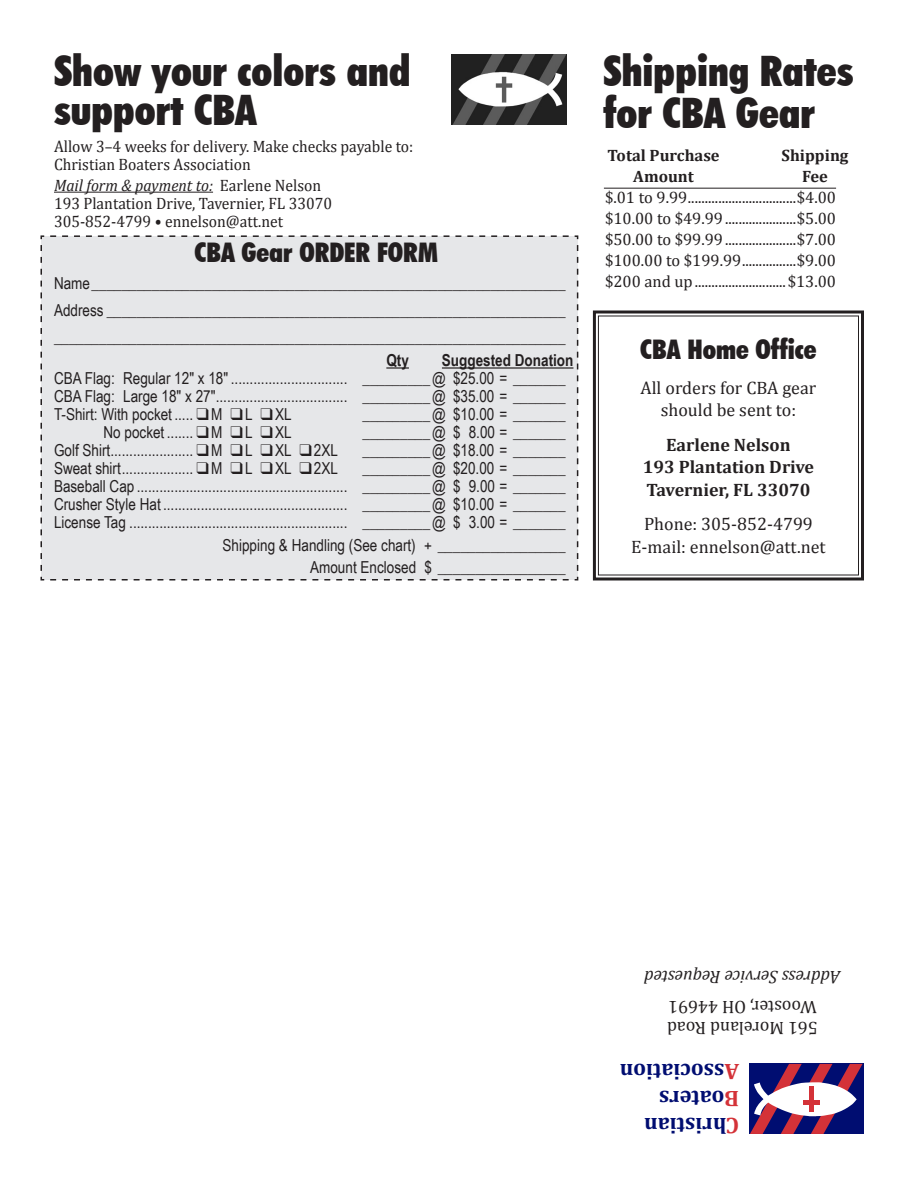
<style>
.page{position:relative;width:918px;height:1188px;background:#fff}
.page>*{position:absolute;margin:0;border:0;box-sizing:border-box;transform-origin:0 0}
.Main_Heads{font:900 condensed 42px/39px "Futura BT";color:#231f20}
.Small_Heads{font:900 condensed 27px "Futura BT";color:#231f20}
.Order_Form_Text{font:700 22.5px "Cambria";color:#000d71}
.CBA_Body_Text{font:18px "Cambria";color:#231f20}
.CBA_Body_Text-2{font:700 18px "Cambria";color:#231f20}
.Order_Form_Text-2{font:18px "Cambria";color:#231f20}
.Order_Form_Text-3{font:italic 18px "Cambria";color:#231f20}
.Order_form_dotted_ru{font:16.5px/18px "Arial Narrow";color:#231f20}
.Order_Form_Text-4{font:16.5px "Arial Narrow";color:#231f20}
.CBA_Body_Text-3{font:16.5px "Cambria";color:#231f20}
.Order_Form_Text-5{font:16.5px/18px "Cambria";color:#231f20;scale:.95 1}
.CBA_Body_Text-4{font:700 16.5px "Cambria";color:#231f20}
.Order_form_dotted_ru-2{font:700 16.5px "Arial Narrow";color:#231f20}
.s1{font-style:italic}
.s2{color:#d43238}
</style>
<div class="page">
<div style="left:40px;top:235px;width:539px;height:346px;background:#e6e7e9"></div>
<hr style="left:54px;top:192px;width:159px;height:1px;background:#231f20">
<hr style="left:604px;top:188px;width:232px;height:1px;background:#231f20">
<svg style="left:592px;top:310px;width:272px;height:271px"></svg>
<div style="left:598px;top:315px;width:261px;height:261px;border:1px solid #231f20"></div>
<hr style="left:386px;top:367px;width:23px;height:2px;background:#231f20">
<hr style="left:442px;top:367px;width:131px;height:2px;background:#231f20">
<svg style="left:750px;top:1064px;width:113px;height:70px"></svg>
<div style="left:809px;top:1086px;width:5px;height:26px;background:#d43238"></div>
<hr style="left:803px;top:1101px;width:17px;height:4px;background:#d43238">
<img style="left:451px;top:54px;width:115px;height:70px">
<p class="Main_Heads" style="left:54px;top:51px;width:358px">Show your colors and support CBA</p>
<p class="Order_Form_Text-5" style="left:54px;top:137px;width:380px">Allow 3–4 weeks for delivery. Make checks payable to:</p>
<p class="Order_Form_Text-5" style="left:54px;top:155px;width:209px">Christian Boaters Association</p>
<p class="Order_Form_Text-5" style="left:54px;top:176px;width:294px"><span class="s1">Mail form &amp; payment to:</span> Earlene Nelson<br>193 Plantation Drive, Tavernier, FL 33070</p>
<p class="Order_Form_Text-5" style="left:54px;top:212px;width:243px">305-852-4799 • ennelson@att.net</p>
<p class="Small_Heads" style="left:195px;top:236px;width:245px">CBA Gear ORDER FORM</p>
<p class="Order_Form_Text-4" style="left:54px;top:271px;width:513px">Name_______________________________________________________________</p>
<p class="Order_Form_Text-4" style="left:54px;top:298px;width:513px">Address _____________________________________________________________</p>
<p class="Order_Form_Text-4" style="left:54px;top:325px;width:513px">____________________________________________________________________</p>
<p class="Order_form_dotted_ru-2" style="left:386px;top:348px;width:24px">Qty</p>
<p class="Order_form_dotted_ru-2" style="left:442px;top:348px;width:133px">Suggested Donation</p>
<p class="Order_form_dotted_ru" style="left:54px;top:369px;width:513px">CBA Flag: Regular 12" x 18" ............................... _________@ $25.00 = _______</p>
<p class="Order_form_dotted_ru" style="left:54px;top:387px;width:513px">CBA Flag: Large 18" x 27"................................... _________@ $35.00 = _______</p>
<p class="Order_form_dotted_ru" style="left:54px;top:405px;width:239px">T-Shirt: With pocket ..... ❑M ❑L ❑XL</p>
<p class="Order_form_dotted_ru" style="left:363px;top:405px;width:205px">_________@ $10.00 = _______</p>
<p class="Order_form_dotted_ru" style="left:104px;top:423px;width:190px">No pocket ....... ❑M ❑L ❑XL</p>
<p class="Order_form_dotted_ru" style="left:363px;top:423px;width:205px">_________@ $ 8.00 = _______</p>
<p class="Order_form_dotted_ru" style="left:54px;top:441px;width:286px">Golf Shirt...................... ❑M ❑L ❑XL ❑2XL</p>
<p class="Order_form_dotted_ru" style="left:363px;top:441px;width:205px">_________@ $18.00 = _______</p>
<p class="Order_form_dotted_ru" style="left:54px;top:459px;width:286px">Sweat shirt................... ❑M ❑L ❑XL ❑2XL</p>
<p class="Order_form_dotted_ru" style="left:363px;top:459px;width:205px">_________@ $20.00 = _______</p>
<p class="Order_form_dotted_ru" style="left:54px;top:477px;width:513px">Baseball Cap ........................................................ _________@ $ 9.00 = _______</p>
<p class="Order_form_dotted_ru" style="left:54px;top:495px;width:513px">Crusher Style Hat ................................................. _________@ $10.00 = _______<br>License Tag .......................................................... _________@ $ 3.00 = _______</p>
<p class="Order_Form_Text-4" style="left:223px;top:533px;width:345px">Shipping &amp; Handling (See chart) + _________________</p>
<p class="Order_Form_Text-4" style="left:310px;top:555px;width:257px">Amount Enclosed $ _________________</p>
<p class="Main_Heads" style="left:604px;top:51px;width:252px">Shipping Rates</p>
<p class="Main_Heads" style="left:604px;top:93px;width:213px">for CBA Gear</p>
<p class="CBA_Body_Text-4" style="left:608px;top:146px;width:114px">Total Purchase</p>
<p class="CBA_Body_Text-4" style="left:782px;top:146px;width:68px">Shipping</p>
<p class="CBA_Body_Text-4" style="left:633px;top:167px;width:62px">Amount</p>
<p class="CBA_Body_Text-4" style="left:802px;top:167px;width:27px">Fee</p>
<p class="CBA_Body_Text-3" style="left:605px;top:188px;width:233px">$.01 to 9.99................................$4.00</p>
<p class="CBA_Body_Text-3" style="left:605px;top:209px;width:233px">$10.00 to $49.99.....................$5.00</p>
<p class="CBA_Body_Text-3" style="left:605px;top:230px;width:233px">$50.00 to $99.99.....................$7.00</p>
<p class="CBA_Body_Text-3" style="left:605px;top:251px;width:233px">$100.00 to $199.99................$9.00</p>
<p class="CBA_Body_Text-3" style="left:605px;top:272px;width:233px">$200 and up...........................$13.00</p>
<p class="Small_Heads" style="left:640px;top:333px;width:178px">CBA Home Office</p>
<p class="CBA_Body_Text" style="left:641px;top:377px;width:177px">All orders for CBA gear</p>
<p class="CBA_Body_Text" style="left:661px;top:399px;width:137px">should be sent to:</p>
<p class="CBA_Body_Text-2" style="left:666px;top:433px;width:126px">Earlene Nelson</p>
<p class="CBA_Body_Text-2" style="left:643px;top:456px;width:173px">193 Plantation Drive</p>
<p class="CBA_Body_Text-2" style="left:646px;top:478px;width:165px">Tavernier, FL 33070</p>
<p class="CBA_Body_Text" style="left:644px;top:513px;width:170px">Phone: 305-852-4799</p>
<p class="CBA_Body_Text" style="left:631px;top:536px;width:196px">E-mail: ennelson@att.net</p>
<p class="Order_Form_Text-3" style="left:840px;top:988px;width:197px;rotate:-180deg">Address Service Requested</p>
<p class="Order_Form_Text-2" style="left:817px;top:1017px;width:150px;rotate:-180deg">Wooster, OH 44691</p>
<p class="Order_Form_Text-2" style="left:818px;top:1038px;width:152px;rotate:-180deg">561 Moreland Road</p>
<p class="Order_Form_Text" style="left:739px;top:1085px;width:121px;rotate:-180deg"><span class="s2">A</span>ssociation</p>
<p class="Order_Form_Text" style="left:739px;top:1112px;width:82px;rotate:-180deg"><span class="s2">B</span>oaters</p>
<p class="Order_Form_Text" style="left:739px;top:1139px;width:97px;rotate:-180deg"><span class="s2">C</span>hristian</p>
</div>
